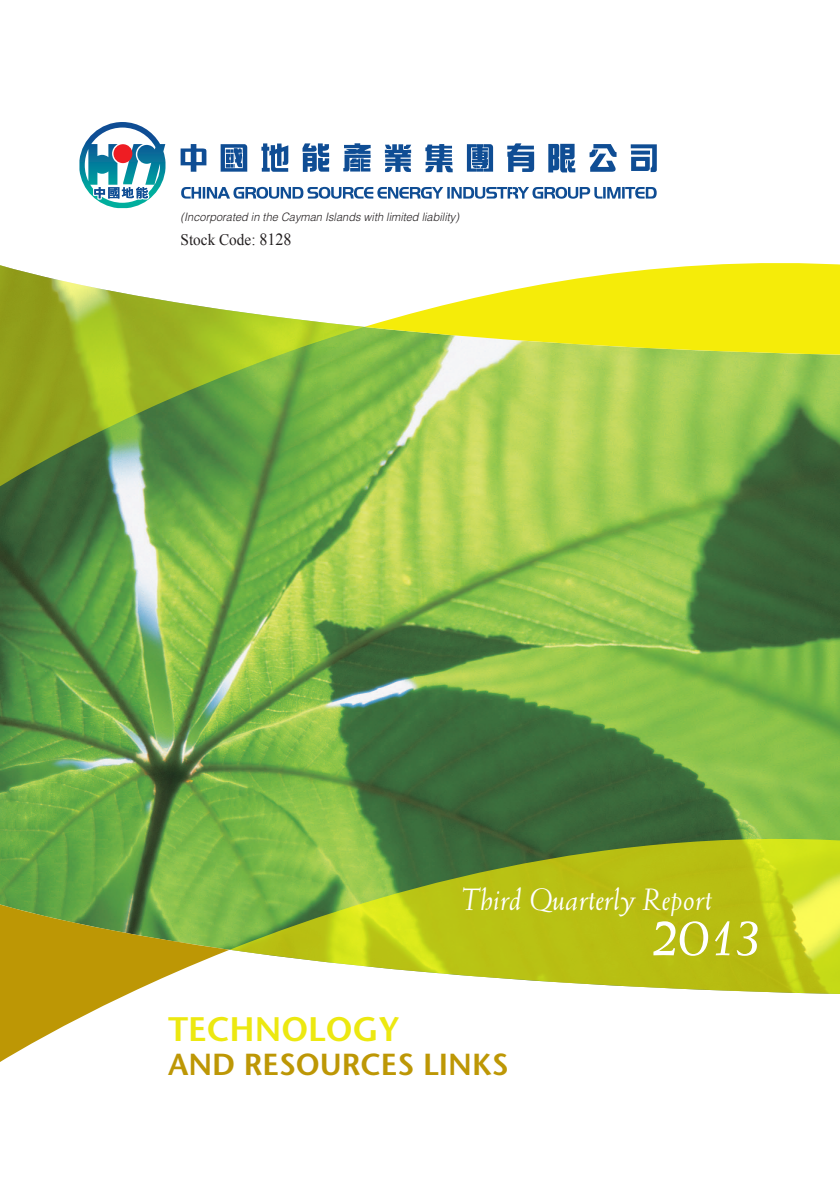
<style>
.page{position:relative;width:840px;height:1191px;background:#fff}
.page>*{position:absolute;margin:0;border:0;box-sizing:border-box;transform-origin:0 0}
.t1{font:italic 73.2px "Weiss Std";color:#fff}
.t2{font:600 34px "Stone Sans Std";color:#ece810}
.t3{font:italic 31px "Weiss Std";color:#fff}
.t4{font:600 30.4px "Stone Sans Std";color:#bd9705}
.t5{font:16px "Times New Roman";color:#231f20;scale:.95 1}
.t6{font:italic 300 11.6px "Helvetica LT Std";color:#231f20;scale:.95 1}
.s1{font-size:17px}
</style>
<div class="page">
<img style="left:0;top:356px;width:839px;height:542px">
<svg style="left:0;top:898px;width:229px;height:164px"></svg>
<svg style="left:364px;top:263px;width:475px;height:93px;fill:#f5ec09"></svg>
<svg style="left:0;top:265px;width:364px;height:233px"></svg>
<svg style="left:229px;top:839px;width:610px;height:155px;background:#b2c338"></svg>
<svg style="left:180px;top:144px;width:26px;height:28px"></svg>
<svg style="left:220px;top:144px;width:27px;height:28px"></svg>
<svg style="left:466px;top:144px;width:27px;height:28px"></svg>
<svg style="left:261px;top:143px;width:27px;height:29px"></svg>
<svg style="left:302px;top:143px;width:27px;height:29px"></svg>
<svg style="left:343px;top:143px;width:27px;height:28px"></svg>
<svg style="left:384px;top:144px;width:27px;height:28px"></svg>
<svg style="left:425px;top:144px;width:27px;height:28px"></svg>
<svg style="left:507px;top:143px;width:27px;height:29px"></svg>
<svg style="left:548px;top:144px;width:27px;height:28px"></svg>
<svg style="left:589px;top:144px;width:27px;height:28px"></svg>
<svg style="left:630px;top:144px;width:26px;height:28px"></svg>
<svg style="left:181px;top:187px;width:475px;height:12px"></svg>
<svg style="left:79px;top:122px;width:86px;height:86px"></svg>
<div style="left:113px;top:144px;width:19px;height:19px;background:#ee1d23;border-radius:50%"></div>
<p class="t6" style="left:180px;top:210px;width:294px">(Incorporated in the Cayman Islands with limited liability)</p>
<h3 class="t5" style="left:180px;top:228px;width:118px">Stock Code: <span class="s1">8128</span></h3>
<h3 class="t3" style="left:461px;top:881px;width:251px">Third Quarterly Report</h3>
<h2 class="t2" style="left:168px;top:1008px;width:233px">TECHNOLOGY</h2>
<h3 class="t4" style="left:168px;top:1046px;width:342px">AND RESOURCES LINKS</h3>
<h1 class="t1" style="left:648px;top:887px;width:117px">2013</h1>
</div>
